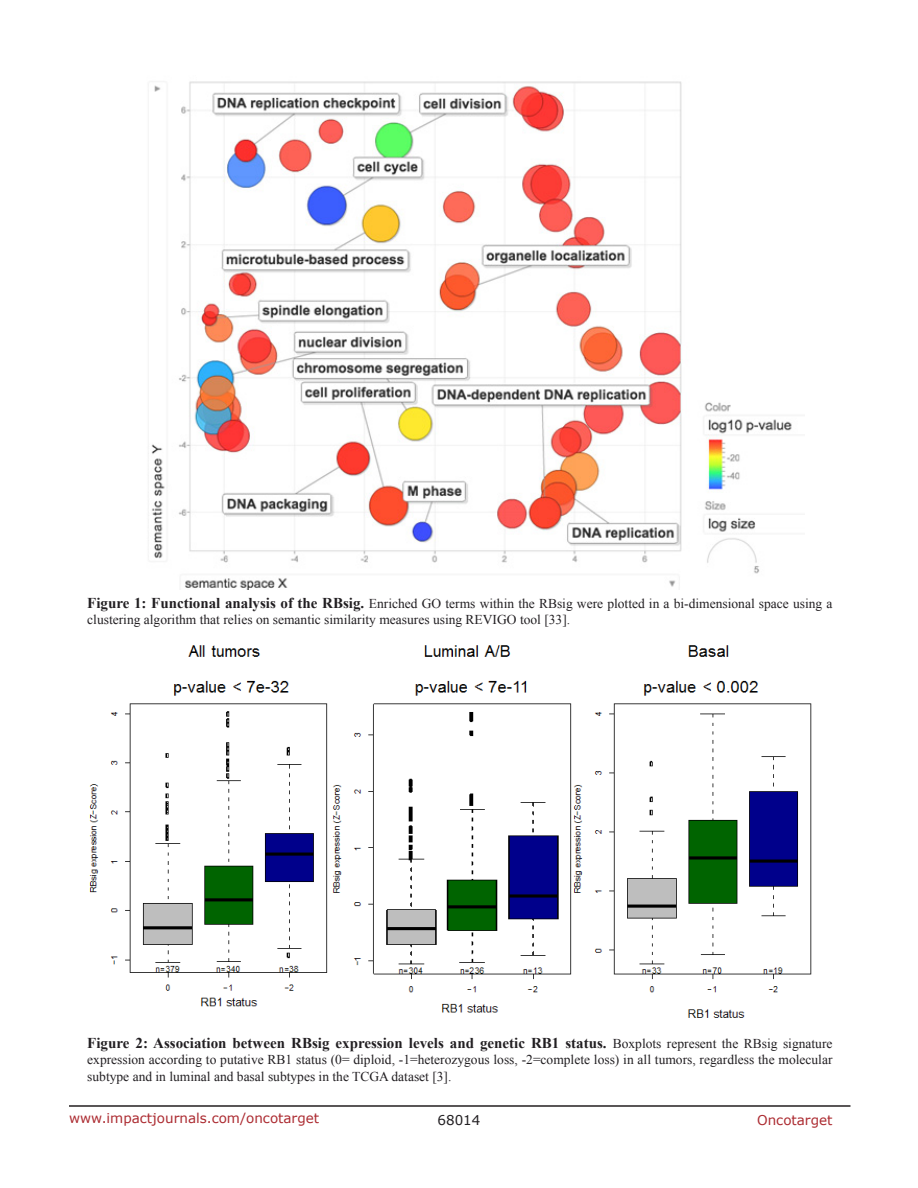
<style>
.page{position:relative;width:918px;height:1188px;background:#fff}
.page>*{position:absolute;margin:0;border:0;box-sizing:border-box;transform-origin:0 0}
.FigureText{font:700 15px "Times New Roman";color:#221f22}
.FigureText-2{font:13.5px/16.2px "Times New Roman";color:#221f22}
.t1{font:13.5px "Verdana";color:#ac2b31}
.t2{font:13.5px "Verdana";color:#221f22}
.s1{font-weight:700;font-size:15px}
.s2{font-weight:400;font-size:13.5px}
</style>
<div class="page">
<hr style="left:69px;top:1105px;width:781px;height:2px;background:#231f20">
<img style="left:89px;top:645px;width:723px;height:373px">
<img style="left:148px;top:81px;width:644px;height:509px">
<p class="FigureText-2" style="left:87px;top:595px;width:747px"><span class="s1">Figure 1: Functional analysis of the RBsig.</span> Enriched GO terms within the RBsig were plotted in a bi-dimensional space using a clustering algorithm that relies on semantic similarity measures using REVIGO tool [33].</p>
<p class="FigureText" style="left:87px;top:1033px;width:747px">Figure 2: Association between RBsig expression levels and genetic RB1 status. <span class="s2">Boxplots represent the RBsig signature</span></p>
<p class="FigureText-2" style="left:87px;top:1052px;width:747px">expression according to putative RB1 status (0= diploid, -1=heterozygous loss, -2=complete loss) in all tumors, regardless the molecular subtype and in luminal and basal subtypes in the TCGA dataset [3].</p>
<p class="t1" style="left:69px;top:1109px;width:252px">www.impactjournals.com/oncotarget</p>
<p class="t2" style="left:438px;top:1111px;width:44px">68014</p>
<p class="t1" style="left:757px;top:1111px;width:77px">Oncotarget</p>
</div>
